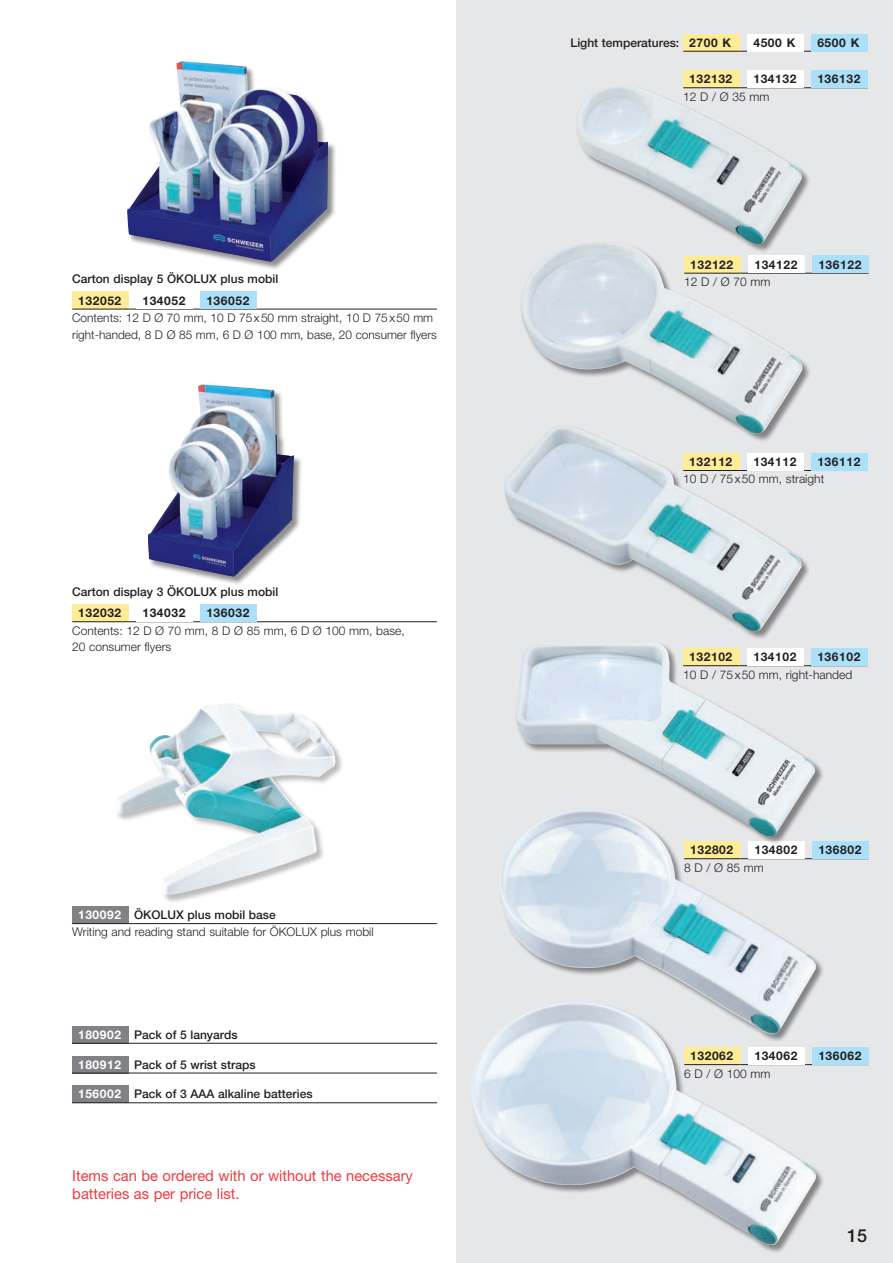
<style>
.page{position:relative;width:893px;height:1263px;background:#fff}
.page>*{position:absolute;margin:0;border:0;box-sizing:border-box;transform-origin:0 0}
.t1{font:500 18px "Helvetica Neue LT Std";color:#231f20}
.t2{font:15px/18px "Helvetica Neue LT Std";color:#ee3a41}
.t3{font:300 12px/16.5px "Helvetica Neue LT Std";color:#231f20}
.t4{font:500 12px "Helvetica Neue LT Std";color:#231f20}
.t5{font:700 12px "Helvetica Neue LT Std";letter-spacing:.05em;color:#231f20}
.s1{font-weight:700;color:#fff}
.s2{font-weight:500}
.s3{font-weight:700}
</style>
<div class="page">
<div style="left:456px;top:0;width:437px;height:1263px;background:#e6e7e9"></div>
<div style="left:72px;top:1086px;width:56px;height:17px;background:#808285"></div>
<hr style="left:72px;top:1102px;width:56px;height:1px;background:#231f20">
<hr style="left:128px;top:1102px;width:309px;height:1px;background:#231f20">
<div style="left:72px;top:1056px;width:56px;height:17px;background:#808285"></div>
<hr style="left:72px;top:1073px;width:56px;height:1px;background:#231f20">
<hr style="left:128px;top:1073px;width:309px;height:1px;background:#231f20">
<div style="left:72px;top:1026px;width:56px;height:17px;background:#808285"></div>
<hr style="left:72px;top:1043px;width:56px;height:1px;background:#231f20">
<hr style="left:128px;top:1043px;width:309px;height:1px;background:#231f20">
<hr style="left:806px;top:273px;width:63px;height:1px;background:#231f20">
<div style="left:812px;top:256px;width:56px;height:17px;background:#aae0f9"></div>
<hr style="left:806px;top:858px;width:63px;height:1px;background:#231f20">
<div style="left:812px;top:841px;width:56px;height:17px;background:#aae0f9"></div>
<hr style="left:806px;top:1064px;width:63px;height:1px;background:#231f20">
<div style="left:812px;top:1047px;width:56px;height:17px;background:#aae0f9"></div>
<hr style="left:805px;top:470px;width:63px;height:1px;background:#231f20">
<div style="left:811px;top:453px;width:56px;height:17px;background:#aae0f9"></div>
<div style="left:683px;top:71px;width:56px;height:17px;background:#ffec96"></div>
<hr style="left:805px;top:88px;width:63px;height:1px;background:#231f20">
<div style="left:747px;top:71px;width:56px;height:17px;background:#fff"></div>
<div style="left:811px;top:71px;width:56px;height:17px;background:#aae0f9"></div>
<hr style="left:805px;top:665px;width:63px;height:1px;background:#231f20">
<div style="left:811px;top:648px;width:56px;height:17px;background:#aae0f9"></div>
<div style="left:683px;top:34px;width:56px;height:17px;background:#ffec96"></div>
<hr style="left:683px;top:51px;width:56px;height:1px;background:#231f20">
<hr style="left:739px;top:51px;width:66px;height:1px;background:#231f20">
<hr style="left:805px;top:51px;width:63px;height:1px;background:#231f20">
<div style="left:747px;top:34px;width:56px;height:17px;background:#fff"></div>
<div style="left:811px;top:34px;width:56px;height:17px;background:#aae0f9"></div>
<div style="left:72px;top:906px;width:56px;height:17px;background:#808285"></div>
<hr style="left:72px;top:923px;width:56px;height:1px;background:#231f20">
<hr style="left:128px;top:923px;width:309px;height:1px;background:#231f20">
<div style="left:127px;top:62px;width:210px;height:208px;background:#231f20;opacity:.5"></div>
<img style="left:127px;top:61px;width:201px;height:201px">
<div style="left:148px;top:385px;width:155px;height:200px;background:#231f20;opacity:.5"></div>
<img style="left:148px;top:384px;width:146px;height:193px">
<div style="left:115px;top:703px;width:229px;height:201px;background:#231f20;opacity:.3"></div>
<img style="left:115px;top:703px;width:220px;height:193px">
<div style="left:520px;top:240px;width:291px;height:203px;background:#231f20;opacity:.5"></div>
<img style="left:520px;top:240px;width:283px;height:184px">
<div style="left:515px;top:643px;width:309px;height:202px;background:#231f20;opacity:.5"></div>
<img style="left:515px;top:643px;width:301px;height:166px">
<div style="left:504px;top:424px;width:304px;height:216px;background:#231f20;opacity:.5"></div>
<img style="left:504px;top:424px;width:298px;height:208px">
<div style="left:499px;top:809px;width:326px;height:234px;background:#231f20;opacity:.5"></div>
<img style="left:499px;top:809px;width:318px;height:192px">
<div style="left:471px;top:1001px;width:354px;height:253px;background:#231f20;opacity:.5"></div>
<img style="left:471px;top:1001px;width:345px;height:244px">
<div style="left:576px;top:84px;width:235px;height:169px;background:#231f20;opacity:.5"></div>
<img style="left:576px;top:84px;width:227px;height:161px">
<div style="left:72px;top:292px;width:56px;height:17px;background:#ffec96"></div>
<hr style="left:72px;top:309px;width:56px;height:1px;background:#231f20">
<hr style="left:128px;top:309px;width:66px;height:1px;background:#231f20">
<hr style="left:194px;top:309px;width:243px;height:1px;background:#231f20">
<div style="left:200px;top:292px;width:56px;height:17px;background:#aae0f9"></div>
<div style="left:72px;top:604px;width:56px;height:18px;background:#ffec96"></div>
<hr style="left:72px;top:621px;width:56px;height:1px;background:#231f20">
<hr style="left:128px;top:621px;width:66px;height:1px;background:#231f20">
<hr style="left:194px;top:621px;width:243px;height:1px;background:#231f20">
<div style="left:200px;top:604px;width:56px;height:17px;background:#aae0f9"></div>
<p class="t4" style="left:72px;top:272px;width:207px">Carton display 5 ÖKOLUX plus mobil</p>
<p class="t5" style="left:78px;top:293px;width:45px">132052</p>
<p class="t5" style="left:142px;top:293px;width:45px">134052</p>
<p class="t5" style="left:206px;top:293px;width:45px">136052</p>
<p class="t3" style="left:72px;top:309px;width:366px">Contents: 12 D Ø 70 mm, 10 D 75x50 mm straight, 10 D 75x50 mm right-handed, 8 D Ø 85 mm, 6 D Ø 100 mm, base, 20 consumer flyers</p>
<p class="t4" style="left:72px;top:585px;width:207px">Carton display 3 ÖKOLUX plus mobil</p>
<p class="t5" style="left:78px;top:606px;width:45px">132032</p>
<p class="t5" style="left:142px;top:606px;width:45px">134032</p>
<p class="t5" style="left:206px;top:606px;width:45px">136032</p>
<p class="t3" style="left:72px;top:622px;width:334px">Contents: 12 D Ø 70 mm, 8 D Ø 85 mm, 6 D Ø 100 mm, base,<br>20 consumer flyers</p>
<p class="t3" style="left:72px;top:906px;width:303px;line-height:17.2px;text-indent:6px"><span class="s1">130092</span> <span class="s2">ÖKOLUX plus mobil base<br></span>Writing and reading stand suitable for ÖKOLUX plus mobil</p>
<p class="t4" style="left:78px;top:1027px;width:161px"><span class="s1">180902</span> Pack of 5 lanyards</p>
<p class="t4" style="left:78px;top:1057px;width:179px"><span class="s1">180912</span> Pack of 5 wrist straps</p>
<p class="t4" style="left:78px;top:1087px;width:236px"><span class="s1">156002</span> Pack of 3 AAA alkaline batteries</p>
<p class="t2" style="left:72px;top:1166px;width:342px">Items can be ordered with or without the necessary batteries as per price list.</p>
<p class="t4" style="left:570px;top:36px;width:162px">Light temperatures: <span class="s3">2700 K</span></p>
<p class="t5" style="left:753px;top:35px;width:44px">4500 K</p>
<p class="t5" style="left:817px;top:35px;width:44px">6500 K</p>
<p class="t5" style="left:689px;top:72px;width:45px">132132</p>
<p class="t5" style="left:753px;top:72px;width:45px">134132</p>
<p class="t5" style="left:817px;top:72px;width:45px">136132</p>
<p class="t3" style="left:683px;top:88px;width:88px">12 D / Ø 35 mm</p>
<p class="t5" style="left:690px;top:257px;width:45px">132122</p>
<p class="t5" style="left:754px;top:257px;width:45px">134122</p>
<p class="t5" style="left:818px;top:257px;width:45px">136122</p>
<p class="t3" style="left:684px;top:273px;width:88px">12 D / Ø 70 mm</p>
<p class="t5" style="left:689px;top:454px;width:45px">132112</p>
<p class="t5" style="left:753px;top:454px;width:45px">134112</p>
<p class="t5" style="left:817px;top:454px;width:45px">136112</p>
<p class="t3" style="left:683px;top:471px;width:142px">10 D / 75x50 mm, straight</p>
<p class="t5" style="left:689px;top:650px;width:45px">132102</p>
<p class="t5" style="left:753px;top:650px;width:45px">134102</p>
<p class="t5" style="left:817px;top:650px;width:45px">136102</p>
<p class="t3" style="left:683px;top:666px;width:170px">10 D / 75x50 mm, right-handed</p>
<p class="t5" style="left:690px;top:843px;width:45px">132802</p>
<p class="t5" style="left:754px;top:843px;width:45px">134802</p>
<p class="t5" style="left:818px;top:843px;width:45px">136802</p>
<p class="t3" style="left:684px;top:859px;width:81px">8 D / Ø 85 mm</p>
<p class="t5" style="left:690px;top:1048px;width:45px">132062</p>
<p class="t5" style="left:754px;top:1048px;width:45px">134062</p>
<p class="t5" style="left:818px;top:1048px;width:45px">136062</p>
<p class="t3" style="left:684px;top:1065px;width:88px">6 D / Ø 100 mm</p>
<h1 class="t1" style="left:847px;top:1225px;width:22px">15</h1>
</div>
